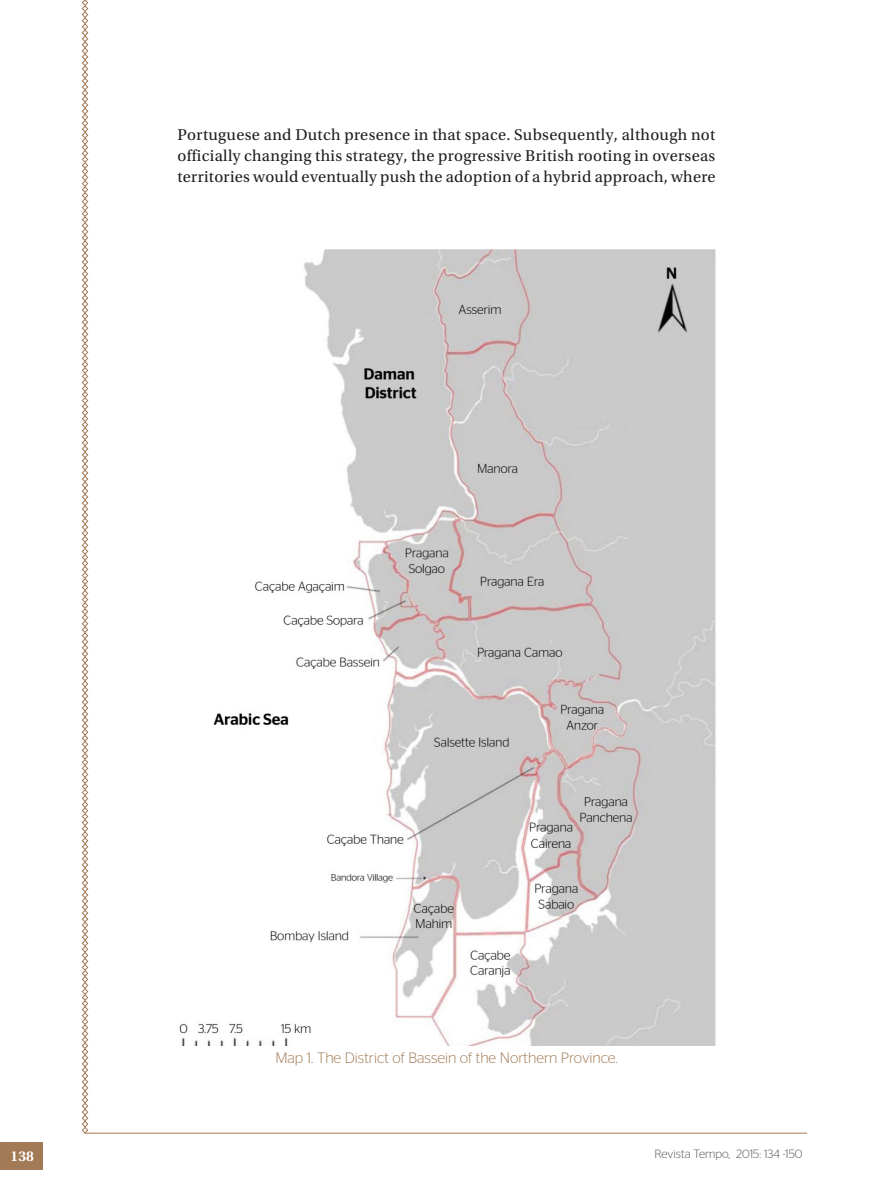
<style>
.page{position:relative;width:893px;height:1191px;background:#fff}
.page>*{position:absolute;margin:0;border:0;box-sizing:border-box;transform-origin:0 0}
.t1{font:16.5px/21px "Utopia Std";letter-spacing:.015em;color:#231f20;text-align:justify}
._08_1_tabela_figura{font:300 15px "Stag Sans";color:#a27a56}
.t2{font:600 15px "Utopia Std";color:#fff}
.t3{font:300 12px "Stag Sans";color:#57585a}
</style>
<div class="page">
<svg style="left:82px;top:0;width:6px;height:1133px"></svg>
<hr style="left:84px;top:1132px;width:723px;height:1px;background:#a27a56">
<div style="left:0;top:1141px;width:43px;height:28px;background:#a27a56"></div>
<img style="left:179px;top:250px;width:536px;height:795px">
<p class="t1" style="left:178px;top:124px;width:540px">Portuguese and Dutch presence in that space. Subsequently, although not officially changing this strategy, the progressive British rooting in overseas territories would eventually push the adoption of a hybrid approach, where</p>
<p class="t2" style="left:11px;top:1148px;width:25px">138</p>
<p class="_08_1_tabela_figura" style="left:275px;top:1050px;width:344px">Map 1. The District of Bassein of the Northern Province.</p>
<p class="t3" style="left:654px;top:1147px;width:150px">Revista Tempo, 2015: 134 -150</p>
</div>
